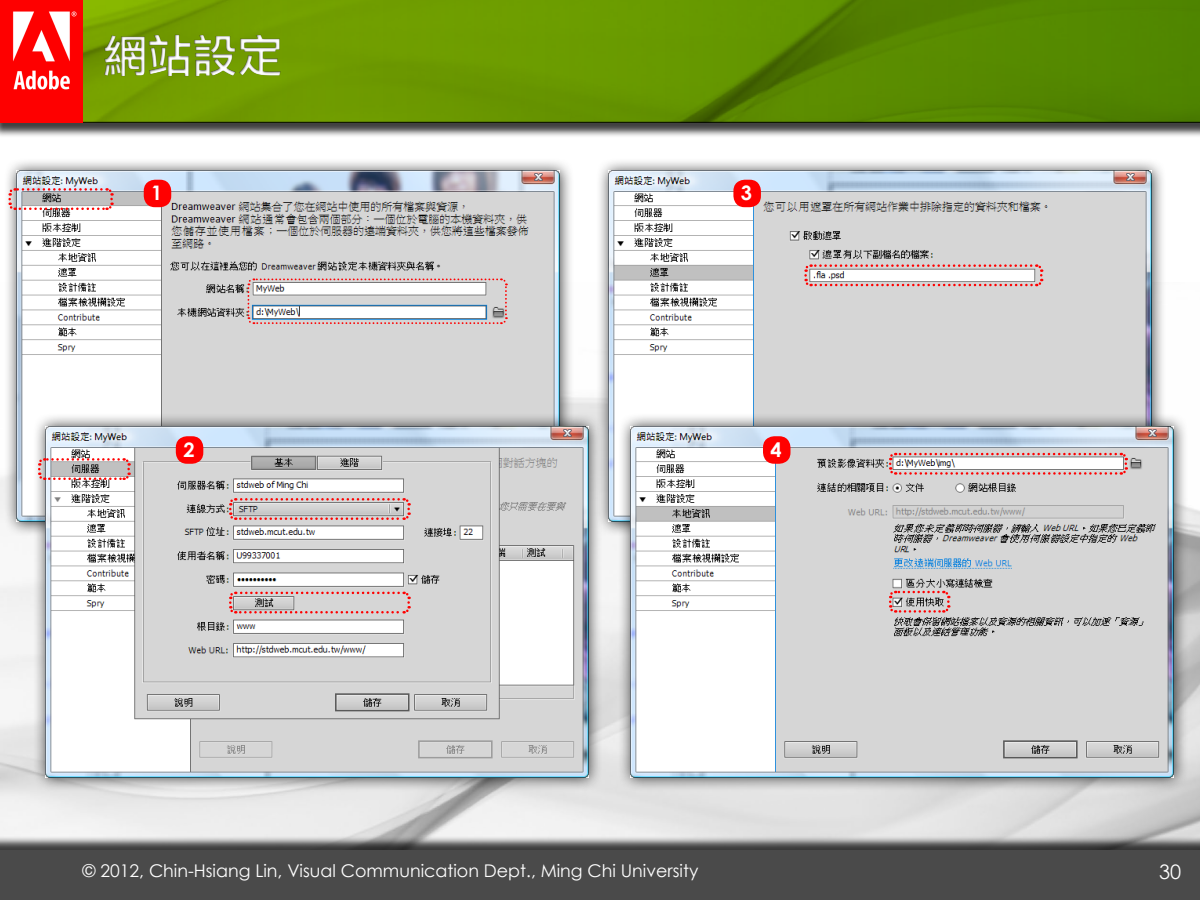
<style>
.page{position:relative;width:1200px;height:900px;background:#fff}
.page>*{position:absolute;margin:0;border:0;box-sizing:border-box;transform-origin:0 0}
.t1{font:45px "DF Li Hei Md WIN BF";color:#fff}
.t2{font:700 20px "Century Gothic";color:#fff}
.t3{font:20px "Century Gothic";color:#fff}
.t4{font:17.5px "Century Gothic";color:#fff}
</style>
<div class="page">
<div style="left:4px;top:158px;width:570px;height:378px;background:#000;opacity:.75"></div>
<img style="left:17px;top:171px;width:543px;height:351px">
<div style="left:32px;top:413px;width:571px;height:379px;background:#000;opacity:.75"></div>
<img style="left:45px;top:426px;width:543px;height:351px">
<div style="left:596px;top:158px;width:571px;height:378px;background:#000;opacity:.75"></div>
<img style="left:609px;top:171px;width:543px;height:351px">
<div style="left:618px;top:413px;width:570px;height:379px;background:#000;opacity:.75"></div>
<img style="left:631px;top:426px;width:543px;height:351px">
<div style="left:176px;top:436px;width:27px;height:28px;background:#f00;border-radius:11px"></div>
<div style="left:733px;top:180px;width:28px;height:27px;background:#f00;border-radius:11px"></div>
<div style="left:763px;top:436px;width:28px;height:28px;background:#f00;border-radius:11px"></div>
<svg style="left:246px;top:277px;width:262px;height:48px"></svg>
<svg style="left:7px;top:187px;width:107px;height:25px;background:#c9b4b6"></svg>
<svg style="left:36px;top:457px;width:96px;height:25px"></svg>
<svg style="left:227px;top:496px;width:185px;height:26px;background:#cebaba"></svg>
<svg style="left:227px;top:590px;width:185px;height:25px;background:#d2bdbd"></svg>
<svg style="left:803px;top:263px;width:241px;height:25px"></svg>
<svg style="left:887px;top:451px;width:242px;height:25px"></svg>
<svg style="left:887px;top:589px;width:64px;height:25px;background:#c6acac"></svg>
<div style="left:144px;top:180px;width:27px;height:27px;background:#f00;border-radius:11px"></div>
<div style="left:0;top:0;width:1200px;height:138px;background:#000;opacity:.75"></div>
<img style="left:83px;top:0;width:1116px;height:122px">
<img style="left:0;top:0;width:83px;height:122px">
<div style="left:0;top:836px;width:1200px;height:64px;background:#000;opacity:.75"></div>
<div style="left:0;top:850px;width:1200px;height:50px;background:#4a4a4a"></div>
<div style="left:96px;top:20px;width:1033px;height:68px;background:#000;opacity:.75"></div>
<h1 class="t1" style="left:102px;top:32px;width:181px">網站設定</h1>
<p class="t2" style="left:151px;top:178px;width:13px">1</p>
<p class="t2" style="left:183px;top:435px;width:13px">2</p>
<p class="t2" style="left:741px;top:178px;width:13px">3</p>
<p class="t2" style="left:771px;top:435px;width:13px">4</p>
<p class="t4" style="left:83px;top:858px;width:617px">© 2012, Chin-Hsiang Lin, Visual Communication Dept., Ming Chi University</p>
<p class="t3" style="left:1159px;top:858px;width:24px">30</p>
</div>
